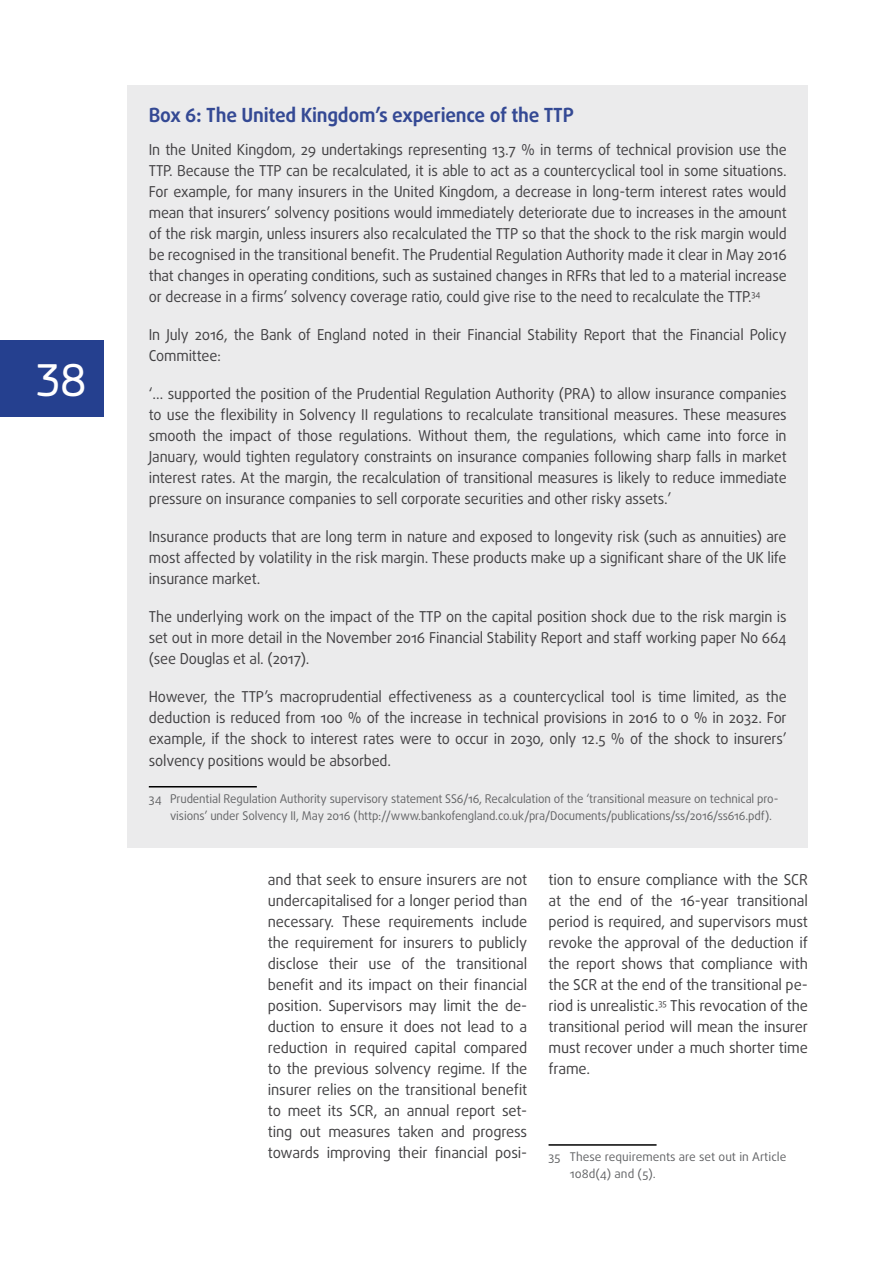
<style>
.page{position:relative;width:893px;height:1263px;background:#fff}
.page>*{position:absolute;margin:0;border:0;box-sizing:border-box;transform-origin:0 0}
.t1{font:48px "EC Square Sans Pro";color:#fff;scale:.95 1}
.Main_text{font:700 19.5px "Daxline Pro";letter-spacing:-.01em;color:#344994}
.Box_inside_main{font:15px/21px "Daxline Pro";letter-spacing:-.01em;color:#414042;text-align:justify;scale:.96 1}
.Main_text-2{font:15px/21px "Daxline Pro";letter-spacing:-.01em;color:#414042;text-align:justify}
.Footnote{font:12px/16.5px "Daxline Pro";letter-spacing:-.01em;color:#636466}
</style>
<div class="page">
<div style="left:0;top:340px;width:104px;height:77px;background:#25408f"></div>
<hr style="left:549px;top:1144px;width:108px;height:2px;background:#000">
<div style="left:128px;top:85px;width:680px;height:763px;background:#ebebec"></div>
<hr style="left:149px;top:786px;width:108px;height:1px;background:#000">
<h1 class="t1" style="left:35px;top:353px;width:55px">38</h1>
<p class="Main_text" style="left:149px;top:102px;width:426px">Box 6: The United Kingdom’s experience of the TTP</p>
<p class="Box_inside_main" style="left:149px;top:140px;width:666px">In the United Kingdom, 29 undertakings representing 13.7 % in terms of technical provision use the TTP. Because the TTP can be recalculated, it is able to act as a countercyclical tool in some situations.<br>For example, for many insurers in the United Kingdom, a decrease in long-term interest rates would mean that insurers’ solvency positions would immediately deteriorate due to increases in the amount of the risk margin, unless insurers also recalculated the TTP so that the shock to the risk margin would be recognised in the transitional benefit. The Prudential Regulation Authority made it clear in May 2016 that changes in operating conditions, such as sustained changes in RFRs that led to a material increase or decrease in a firms’ solvency coverage ratio, could give rise to the need to recalculate the TTP.<sup>34</sup></p>
<p class="Box_inside_main" style="left:149px;top:325px;width:666px">In July 2016, the Bank of England noted in their Financial Stability Report that the Financial Policy<br>Committee:</p>
<p class="Box_inside_main" style="left:149px;top:384px;width:666px">‘… supported the position of the Prudential Regulation Authority (PRA) to allow insurance companies to use the flexibility in Solvency II regulations to recalculate transitional measures. These measures smooth the impact of those regulations. Without them, the regulations, which came into force in January, would tighten regulatory constraints on insurance companies following sharp falls in market interest rates. At the margin, the recalculation of transitional measures is likely to reduce immediate pressure on insurance companies to sell corporate securities and other risky assets.’</p>
<p class="Box_inside_main" style="left:149px;top:527px;width:666px">Insurance products that are long term in nature and exposed to longevity risk (such as annuities) are most affected by volatility in the risk margin. These products make up a significant share of the UK life insurance market.</p>
<p class="Box_inside_main" style="left:149px;top:607px;width:666px">The underlying work on the impact of the TTP on the capital position shock due to the risk margin is set out in more detail in the November 2016 Financial Stability Report and staff working paper No 664 (see Douglas et al. (2017).</p>
<p class="Box_inside_main" style="left:149px;top:687px;width:666px">However, the TTP’s macroprudential effectiveness as a countercyclical tool is time limited, as the deduction is reduced from 100 % of the increase in technical provisions in 2016 to 0 % in 2032. For example, if the shock to interest rates were to occur in 2030, only 12.5 % of the shock to insurers’ solvency positions would be absorbed.</p>
<p class="Footnote" style="left:170px;top:791px;width:610px;text-indent:-21px">34 Prudential Regulation Authority supervisory statement SS6/16, Recalculation of the ‘transitional measure on technical pro&shy;visions’ under Solvency II, May 2016 (http://www.bankofengland.co.uk/pra/Documents/publications/ss/2016/ss616.pdf).</p>
<p class="Main_text-2" style="left:268px;top:869px;width:261px">and that seek to ensure insurers are not undercapitalised for a longer period than necessary. These requirements include the requirement for insurers to publicly disclose their use of the transitional benefit and its impact on their financial position. Supervisors may limit the de&shy;duction to ensure it does not lead to a reduction in required capital compared to the previous solvency regime. If the insurer relies on the transitional benefit to meet its SCR, an annual report set&shy;ting out measures taken and progress towards improving their financial posi-</p>
<p class="Main_text-2" style="left:549px;top:869px;width:261px">tion to ensure compliance with the SCR at the end of the 16-year transitional period is required, and supervisors must revoke the approval of the deduction if the report shows that compliance with the SCR at the end of the transitional pe&shy;riod is unrealistic.<sup>35</sup> This revocation of the transitional period will mean the insurer must recover under a much shorter time frame.</p>
<p class="Footnote" style="left:570px;top:1149px;width:218px;text-indent:-21px">35 These requirements are set out in Article<br>108d(4) and (5).</p>
</div>
